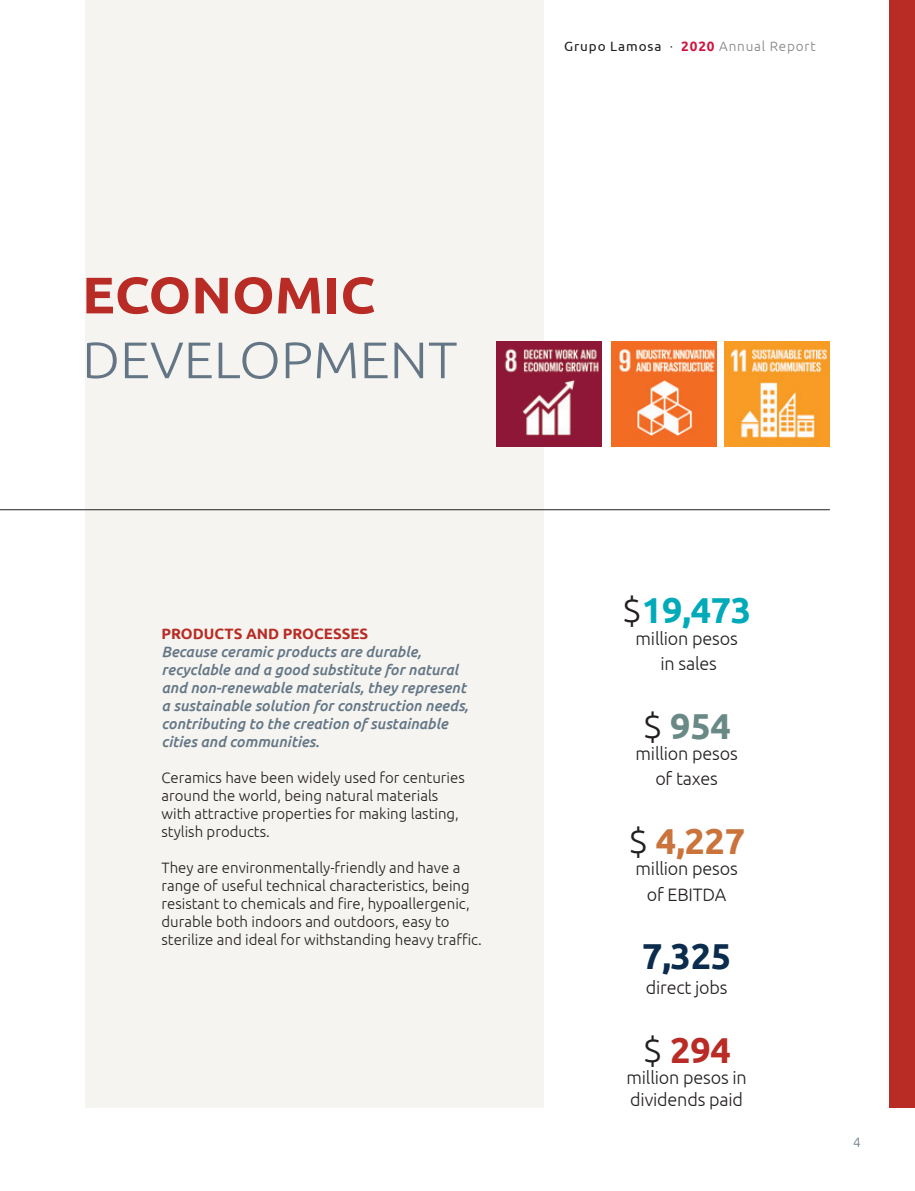
<style>
.page{position:relative;width:915px;height:1191px;background:#fff}
.page>*{position:absolute;margin:0;border:0;box-sizing:border-box;transform-origin:0 0}
.t1{font:300 51.3px/64.8px "Ubuntu";color:#647686;scale:1.05 1}
.Body_Text_SPA{font:700 36px "Ubuntu";color:#00aab9}
.Body_Text_SPA-2{font:700 36px "Ubuntu";color:#ca733b}
.Body_Text_SPA-3{font:700 36px "Ubuntu";color:#0b2c4d}
.Body_Text_SPA-4{font:700 36px "Ubuntu";color:#698986}
.Body_Text_SPA-5{font:700 36px "Ubuntu";color:#b82c25}
.Body_Text_SPA-6{font:300 18px "Ubuntu";letter-spacing:-.01em;color:#231f20}
.Body_Text_SPA-7{font:300 15px/18px "Ubuntu";color:#231f20}
.Body_Text_SPA-8{font:italic 500 15px/18px "Ubuntu";color:#647686}
.Body_Text_SPA-9{font:700 15px "Ubuntu";color:#b82c25}
.t2{font:300 13.5px "Ubuntu";letter-spacing:.06em;color:#808285}
.t3{font:300 13.5px "Ubuntu";color:#647686}
.s1{font-weight:400;color:#231f20}
.s2{color:#231f20}
.s3{font-weight:700;color:#cd153e}
.s4{font-weight:700;color:#b82c25}
.s5{font-weight:300;color:#231f20}
</style>
<div class="page">
<div style="left:85px;top:0;width:458px;height:1107px;background:#f5f4f0"></div>
<hr style="left:0;top:509px;width:829px;height:1px;background:#231f20">
<div style="left:889px;top:0;width:25px;height:1107px;background:#b82c25"></div>
<img style="left:497px;top:342px;width:104px;height:105px">
<img style="left:611px;top:342px;width:105px;height:105px">
<img style="left:724px;top:342px;width:105px;height:105px">
<p class="t2" style="left:564px;top:39px;width:253px"><span class="s1">Grupo Lamosa</span> <span class="s2">·</span> <span class="s3">2020</span> Annual Report</p>
<p class="t1" style="left:82px;top:261px;width:359px"><span class="s4">ECONOMIC<br></span>DEVELOPMENT</p>
<p class="Body_Text_SPA-9" style="left:161px;top:625px;width:208px">PRODUCTS AND PROCESSES</p>
<p class="Body_Text_SPA-8" style="left:161px;top:642px;width:308px">Because ceramic products are durable, recyclable and a good substitute for natural and non-renewable materials, they represent a sustainable solution for construction needs, contributing to the creation of sustainable cities and communities.</p>
<p class="Body_Text_SPA-7" style="left:161px;top:768px;width:305px">Ceramics have been widely used for centuries around the world, being natural materials</p>
<p class="Body_Text_SPA-7" style="left:161px;top:804px;width:299px">with attractive properties for making lasting, stylish products.</p>
<p class="Body_Text_SPA-7" style="left:161px;top:858px;width:322px">They are environmentally-friendly and have a range of useful technical characteristics, being resistant to chemicals and fire, hypoallergenic, durable both indoors and outdoors, easy to sterilize and ideal for withstanding heavy traffic.</p>
<p class="Body_Text_SPA" style="left:621px;top:588px;width:131px"><span class="s5">$</span>19,473</p>
<p class="Body_Text_SPA-6" style="left:635px;top:627px;width:104px">million pesos</p>
<p class="Body_Text_SPA-6" style="left:660px;top:653px;width:58px">in sales</p>
<p class="Body_Text_SPA-4" style="left:642px;top:704px;width:90px"><span class="s5">$</span> 954</p>
<p class="Body_Text_SPA-6" style="left:635px;top:743px;width:104px">million pesos</p>
<p class="Body_Text_SPA-6" style="left:655px;top:768px;width:64px">of taxes</p>
<p class="Body_Text_SPA-2" style="left:628px;top:819px;width:118px"><span class="s5">$</span> 4,227</p>
<p class="Body_Text_SPA-6" style="left:635px;top:858px;width:104px">million pesos</p>
<p class="Body_Text_SPA-6" style="left:646px;top:883px;width:81px">of EBITDA</p>
<p class="Body_Text_SPA-3" style="left:641px;top:934px;width:91px">7,325</p>
<p class="Body_Text_SPA-6" style="left:645px;top:977px;width:83px">direct jobs</p>
<p class="Body_Text_SPA-5" style="left:642px;top:1028px;width:90px"><span class="s5">$</span> 294</p>
<p class="Body_Text_SPA-6" style="left:626px;top:1067px;width:122px">million pesos in</p>
<p class="Body_Text_SPA-6" style="left:630px;top:1088px;width:114px">dividends paid</p>
<p class="t3" style="left:852px;top:1133px;width:9px">4</p>
</div>
